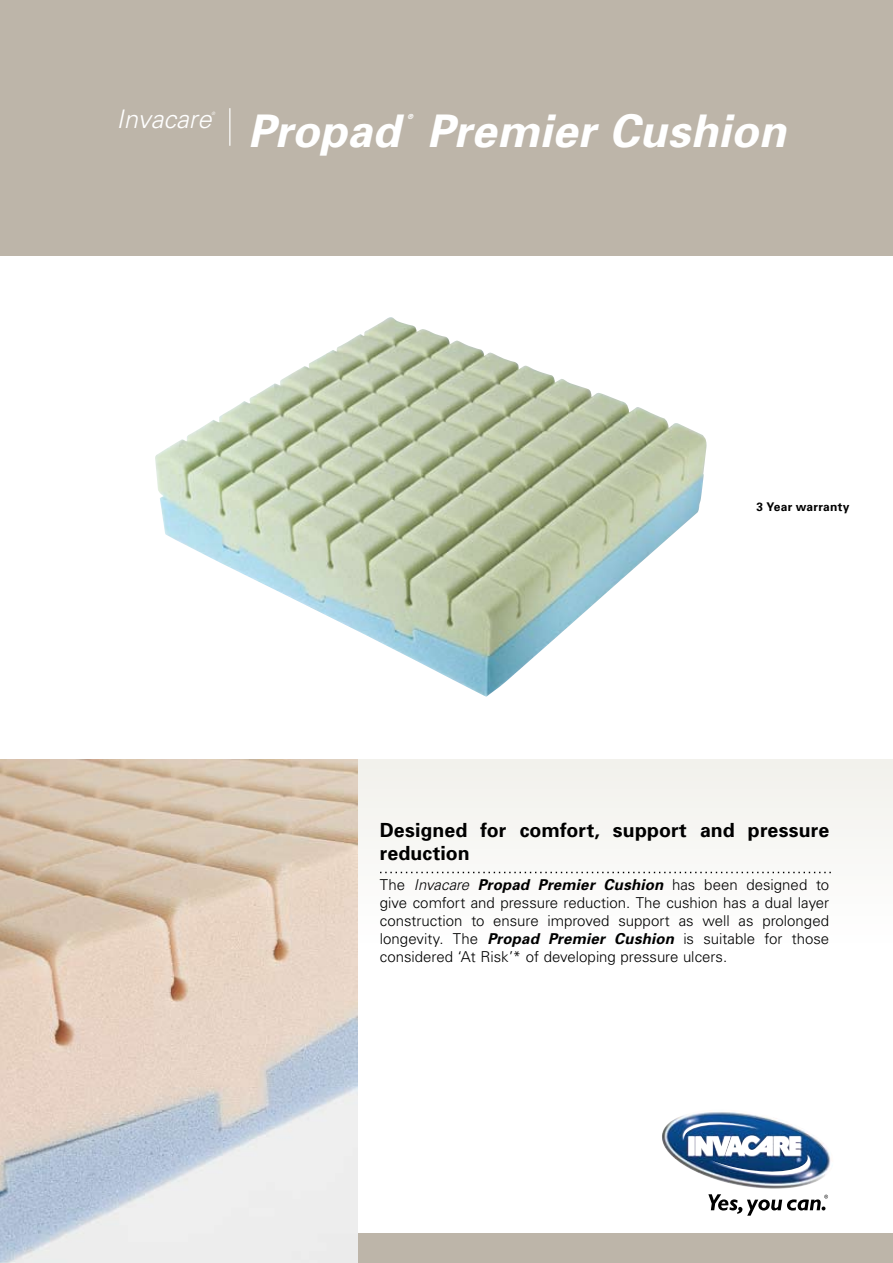
<style>
.page{position:relative;width:893px;height:1263px;background:#fff}
.page>*{position:absolute;margin:0;border:0;box-sizing:border-box;transform-origin:0 0}
.t1{font:italic 700 45px "Univers";letter-spacing:.005em;color:#fff}
.t2{font:italic 300 25.5px "Univers";color:#fff}
.t3{font:700 19.5px/23.4px "Univers";letter-spacing:.005em;color:#000}
.t4{font:300 15px/18px "Univers";color:#000;text-align:justify}
.t5{font:700 12px "Univers";letter-spacing:.02em;color:#000}
.t6{font:italic 700 7.05px "Univers";color:#fff}
.t7{font:italic 300 4.5px "Univers";color:#fff}
.s1{font-style:italic}
.s2{font-weight:700;font-style:italic}
</style>
<div class="page">
<div style="left:0;top:0;width:893px;height:255px;background:#bdb5a9"></div>
<img style="left:155px;top:317px;width:552px;height:380px">
<div style="left:357px;top:1233px;width:536px;height:30px;background:#bdb5a9"></div>
<img style="left:662px;top:1112px;width:169px;height:77px">
<img style="left:683px;top:1119px;width:127px;height:59px">
<svg style="left:708px;top:1194px;width:120px;height:22px"></svg>
<hr style="left:229px;top:108px;width:1px;height:38px;background:#fff">
<div style="left:357px;top:759px;width:536px;height:343px;background:linear-gradient(to right,#fbfbf9,#fbfbf9)"></div>
<img style="left:0;top:759px;width:357px;height:504px">
<svg style="left:380px;top:872px;width:451px;height:1px"></svg>
<h2 class="t2" style="left:117px;top:104px;width:96px">Invacare</h2>
<p class="t7" style="left:212px;top:110px;width:5px">®</p>
<h1 class="t1" style="left:248px;top:104px;width:153px">Propad</h1>
<p class="t6" style="left:408px;top:112px;width:7px">®</p>
<h1 class="t1" style="left:427px;top:104px;width:360px">Premier Cushion</h1>
<p class="t5" style="left:756px;top:499px;width:95px">3 Year warranty</p>
<h3 class="t3" style="left:380px;top:817px;width:451px">Designed for comfort, support and pressure reduction</h3>
<p class="t4" style="left:380px;top:875px;width:451px">The <span class="s1">Invacare</span> <span class="s2">Propad Premier Cushion</span> has been designed to give comfort and pressure reduction. The cushion has a dual layer construction to ensure improved support as well as prolonged longevity. The <span class="s2">Propad Premier Cushion</span> is suitable for those considered ‘At Risk’* of developing pressure ulcers.</p>
</div>
